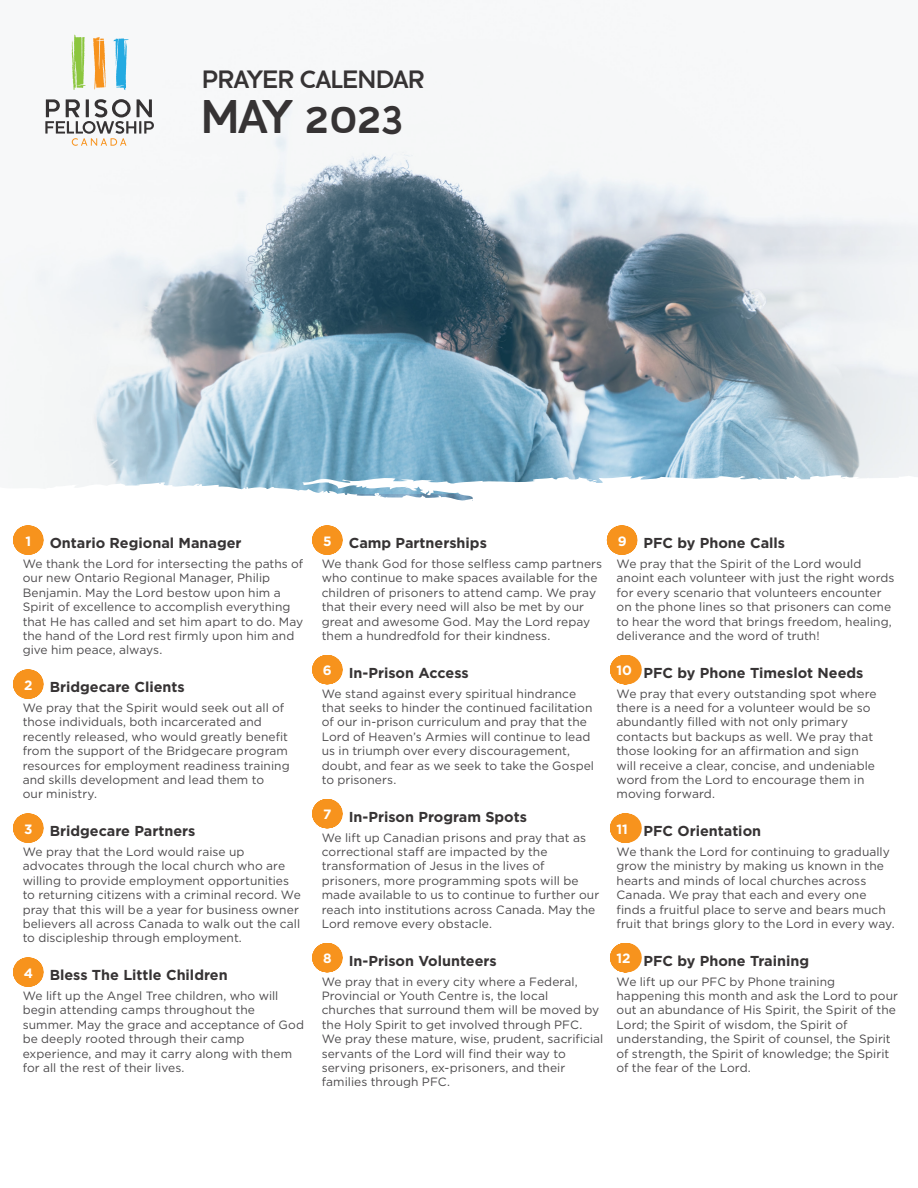
<style>
.page{position:relative;width:918px;height:1188px;background:#fff}
.page>*{position:absolute;margin:0;border:0;box-sizing:border-box;transform-origin:0 0}
.t1{font:700 48px "Houschka Alt";letter-spacing:-.055em;color:#363334}
.Date{font:700 25.5px "Houschka Alt";letter-spacing:-.025em;color:#363334}
.t2{font:700 14.4px "Gotham";color:#363334}
.t3{font:700 13.5px "Gotham";color:#fff}
.Body_Copy{font:12px/14.4px "Gotham";letter-spacing:.005em;color:#4c4a4c}
.s1{font-size:40.5px}
</style>
<div class="page">
<svg style="left:0;top:34px;width:918px;height:448px"></svg>
<svg style="left:302px;top:474px;width:616px;height:8px"></svg>
<svg style="left:13px;top:482px;width:625px;height:174px"></svg>
<svg style="left:93px;top:37px;width:13px;height:53px"></svg>
<svg style="left:113px;top:38px;width:16px;height:52px"></svg>
<svg style="left:72px;top:35px;width:14px;height:55px"></svg>
<svg style="left:45px;top:99px;width:109px;height:47px"></svg>
<hr style="left:327px;top:525px;width:1px;height:30px;background:#f7931d">
<svg style="left:327px;top:655px;width:1px;height:29px"></svg>
<svg style="left:327px;top:799px;width:1px;height:29px"></svg>
<svg style="left:327px;top:943px;width:1px;height:29px"></svg>
<hr style="left:621px;top:525px;width:1px;height:30px;background:#f7931d">
<hr style="left:622px;top:525px;width:1px;height:30px;background:#f7931d">
<svg style="left:625px;top:655px;width:2px;height:29px"></svg>
<hr style="left:625px;top:813px;width:1px;height:30px;background:#f7931d">
<hr style="left:626px;top:813px;width:1px;height:30px;background:#f7931d">
<svg style="left:625px;top:943px;width:2px;height:29px"></svg>
<hr style="left:28px;top:525px;width:1px;height:30px;background:#f7931d">
<hr style="left:28px;top:669px;width:1px;height:30px;background:#f7931d">
<hr style="left:28px;top:813px;width:1px;height:30px;background:#f7931d">
<hr style="left:28px;top:957px;width:1px;height:30px;background:#f7931d">
<p class="Date" style="left:202px;top:65px;width:224px">PRAYER CALENDAR</p>
<p class="t1" style="left:201px;top:88px;width:205px">MAY 202<span class="s1">3</span></p>
<p class="t3" style="left:26px;top:533px;width:7px">1</p>
<p class="t2" style="left:50px;top:535px;width:193px">Ontario Regional Manager</p>
<p class="Body_Copy" style="left:23px;top:556px;width:282px">We thank the Lord for intersecting the paths of our new Ontario Regional Manager, Philip Benjamin. May the Lord bestow upon him a Spirit of excellence to accomplish everything that He has called and set him apart to do. May the hand of the Lord rest firmly upon him and give him peace, always.</p>
<p class="t2" style="left:24px;top:679px;width:162px"><sup>2</sup> Bridgecare Clients</p>
<p class="Body_Copy" style="left:23px;top:700px;width:268px">We pray that the Spirit would seek out all of those individuals, both incarcerated and recently released, who would greatly benefit from the support of the Bridgecare program resources for employment readiness training and skills development and lead them to<br>our ministry.</p>
<p class="t2" style="left:24px;top:823px;width:173px"><sup>3</sup> Bridgecare Partners</p>
<p class="Body_Copy" style="left:23px;top:844px;width:280px">We pray that the Lord would raise up advocates through the local church who are willing to provide employment opportunities to returning citizens with a criminal record. We pray that this will be a year for business owner believers all across Canada to walk out the call to discipleship through employment.</p>
<p class="t2" style="left:24px;top:967px;width:205px"><sup>4</sup> Bless The Little Children</p>
<p class="Body_Copy" style="left:23px;top:988px;width:283px">We lift up the Angel Tree children, who will begin attending camps throughout the summer. May the grace and acceptance of God be deeply rooted through their camp experience, and may it carry along with them for all the rest of their lives.</p>
<p class="t2" style="left:323px;top:535px;width:165px"><sup>5</sup> Camp Partnerships</p>
<p class="Body_Copy" style="left:322px;top:556px;width:282px">We thank God for those selfless camp partners who continue to make spaces available for the children of prisoners to attend camp. We pray that their every need will also be met by our great and awesome God. May the Lord repay them a hundredfold for their kindness.</p>
<p class="t2" style="left:323px;top:664px;width:147px"><sup>6</sup> In-Prison Access</p>
<p class="Body_Copy" style="left:322px;top:686px;width:274px">We stand against every spiritual hindrance that seeks to hinder the continued facilitation of our in-prison curriculum and pray that the Lord of Heaven’s Armies will continue to lead us in triumph over every discouragement, doubt, and fear as we seek to take the Gospel to prisoners.</p>
<p class="t2" style="left:323px;top:808px;width:205px"><sup>7</sup> In-Prison Program Spots</p>
<p class="Body_Copy" style="left:322px;top:830px;width:279px">We lift up Canadian prisons and pray that as correctional staff are impacted by the transformation of Jesus in the lives of prisoners, more programming spots will be made available to us to continue to further our reach into institutions across Canada. May the Lord remove every obstacle.</p>
<p class="t2" style="left:323px;top:952px;width:175px"><sup>8</sup> In-Prison Volunteers</p>
<p class="Body_Copy" style="left:322px;top:974px;width:283px">We pray that in every city where a Federal, Provincial or Youth Centre is, the local churches that surround them will be moved by the Holy Spirit to get involved through PFC.<br>We pray these mature, wise, prudent, sacrificial servants of the Lord will find their way to serving prisoners, ex-prisoners, and their families through PFC.</p>
<p class="t2" style="left:618px;top:535px;width:169px"><sup>9</sup> PFC by Phone Calls</p>
<p class="Body_Copy" style="left:616px;top:556px;width:280px">We pray that the Spirit of the Lord would anoint each volunteer with just the right words for every scenario that volunteers encounter on the phone lines so that prisoners can come to hear the word that brings freedom, healing, deliverance and the word of truth!</p>
<p class="t2" style="left:616px;top:664px;width:249px"><sup>10</sup> PFC by Phone Timeslot Needs</p>
<p class="Body_Copy" style="left:616px;top:686px;width:262px">We pray that every outstanding spot where there is a need for a volunteer would be so abundantly filled with not only primary contacts but backups as well. We pray that those looking for an affirmation and sign will receive a clear, concise, and undeniable word from the Lord to encourage them in moving forward.</p>
<p class="t2" style="left:616px;top:823px;width:146px"><sup>11</sup> PFC Orientation</p>
<p class="Body_Copy" style="left:616px;top:844px;width:280px">We thank the Lord for continuing to gradually grow the ministry by making us known in the hearts and minds of local churches across Canada. We pray that each and every one finds a fruitful place to serve and bears much fruit that brings glory to the Lord in every way.</p>
<p class="t2" style="left:616px;top:952px;width:194px"><sup>12</sup> PFC by Phone Training</p>
<p class="Body_Copy" style="left:616px;top:974px;width:283px">We lift up our PFC by Phone training happening this month and ask the Lord to pour out an abundance of His Spirit, the Spirit of the Lord; the Spirit of wisdom, the Spirit of understanding, the Spirit of counsel, the Spirit of strength, the Spirit of knowledge; the Spirit of the fear of the Lord.</p>
</div>
